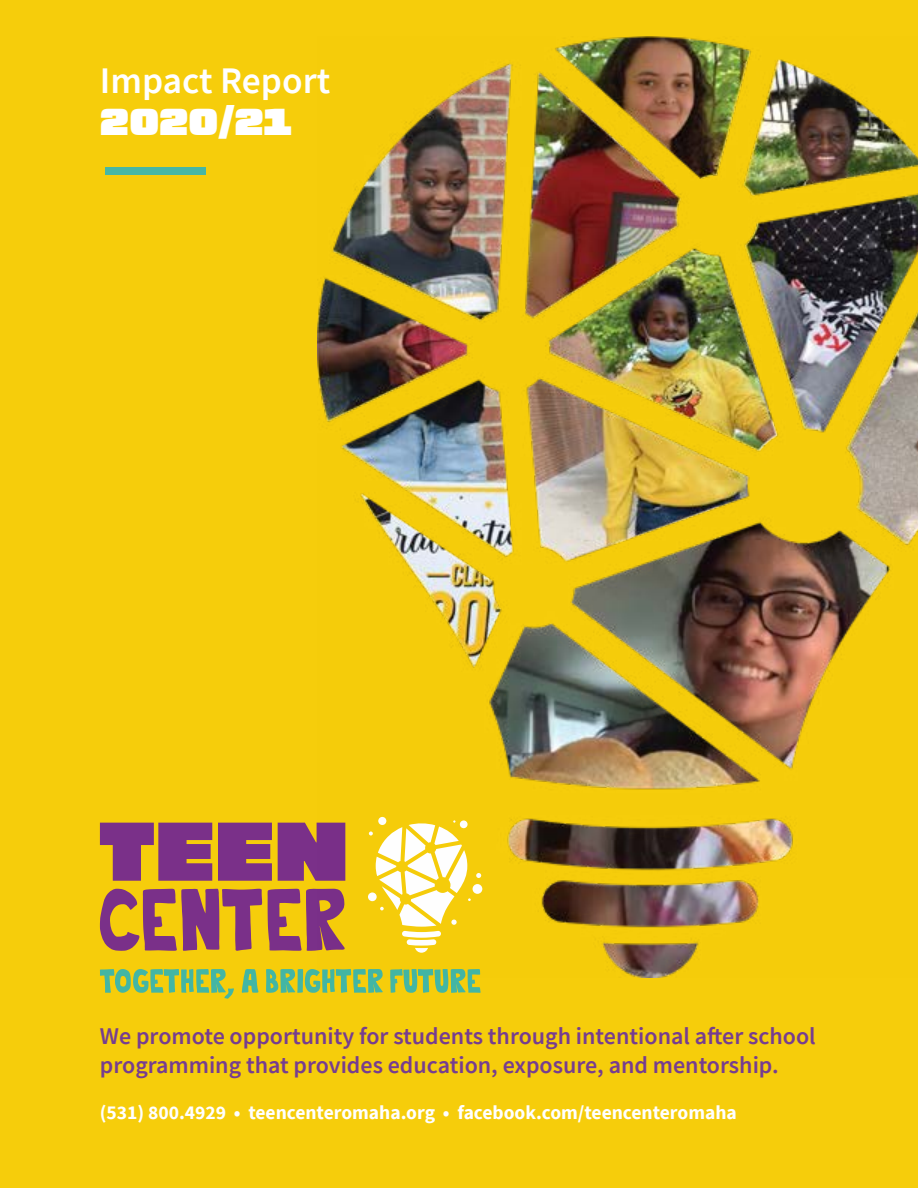
<style>
.page{position:relative;width:918px;height:1188px;background:#f6cd0b}
.page>*{position:absolute;margin:0;border:0;box-sizing:border-box;transform-origin:0 0}
.t1{font:139.8px "Source Sans Pro";color:#47b7a3}
.t2{font:600 37.5px "Source Sans Pro";color:#fff}
.t3{font:expanded 37.5px "Blunt";color:#fff}
.t4{font:600 24px/28.8px "Source Sans Pro";color:#763d90}
.t5{font:700 19.5px "Source Sans Pro";color:#fff}
</style>
<div class="page">
<svg style="left:100px;top:823px;width:112px;height:58px"></svg>
<svg style="left:218px;top:823px;width:54px;height:58px;background:#843c7e"></svg>
<svg style="left:278px;top:823px;width:39px;height:58px;background:#87417b"></svg>
<svg style="left:100px;top:889px;width:217px;height:62px"></svg>
<svg style="left:100px;top:969px;width:134px;height:30px"></svg>
<svg style="left:242px;top:969px;width:17px;height:24px"></svg>
<svg style="left:266px;top:969px;width:117px;height:24px"></svg>
<svg style="left:390px;top:978px;width:91px;height:15px"></svg>
<img style="left:317px;top:37px;width:601px;height:941px">
<h2 class="t2" style="left:100px;top:56px;width:232px">Impact Report</h2>
<h2 class="t3" style="left:100px;top:105px;width:194px">2020/21</h2>
<h1 class="t1" style="left:100px;top:71px;width:113px">—</h1>
<p class="t4" style="left:100px;top:1021px;width:717px">We promote opportunity for students through intentional after school programming that provides education, exposure, and mentorship.</p>
<p class="t5" style="left:100px;top:1099px;width:638px">(531) 800.4929 • teencenteromaha.org • facebook.com/teencenteromaha</p>
</div>
